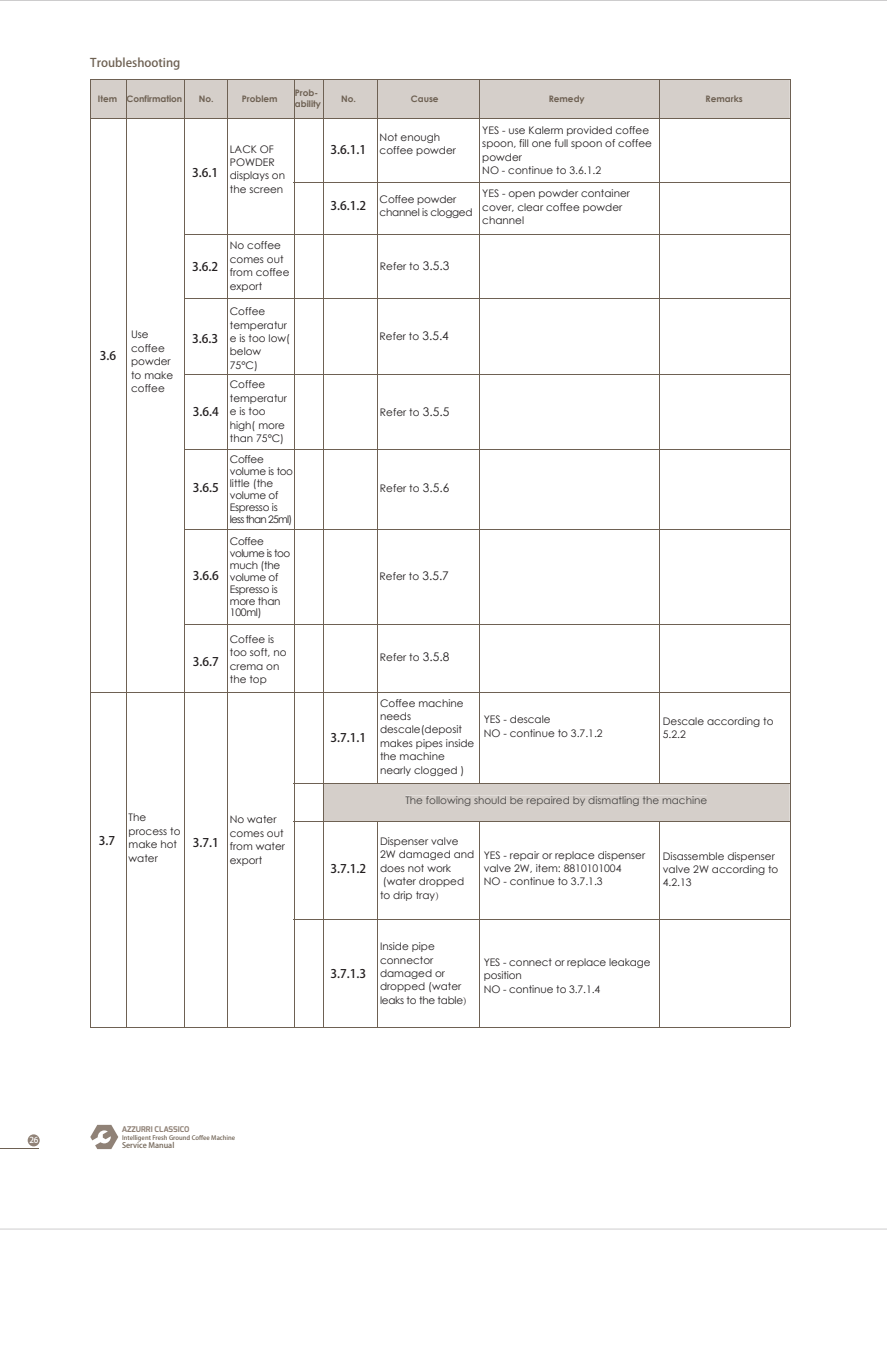
<style>
.page{position:relative;width:887px;height:1353px;background:#fff}
.page>*{position:absolute;margin:0;border:0;box-sizing:border-box;transform-origin:0 0}
.t1{font:11.9px "FZLTHJW GB1 0 GBK EUC H";color:#231f20}
.t2{font:11.9px "FZLTHJW GB1 0 GBK EUC H";color:#6e6153}
.t3{font:10.5px/13.5px "Century Gothic";color:#231f20}
.t4{font:10.5px/11.9px "Century Gothic";letter-spacing:-.025em;color:#231f20}
.t5{font:10.5px "Century Gothic";color:#454342}
.t6{font:700 8.92px/10.7px "Century Gothic";color:#6e6153}
.t7{font:8.92px "FZLTHJW GB1 0 GBK EUC H";color:#6e6153}
.t8{font:8.22px "FZLTHJW GB1 0 GBK EUC H";color:#fff}
.t9{font:700 7.88px "Exo";color:#908277}
.t10{font:7.52px "FZLTHJW GB1 0 GBK EUC H";color:#6e6153}
.t11{font:6.12px "FZLTHJW GB1 0 GBK EUC H";color:#6e6153}
.s1{font-size:11.9px}
.s2{font-family:"Adobe Song Std Light GBK EUC H"}
</style>
<div class="page">
<div style="left:28px;top:1134px;width:12px;height:12px;background:#908277;border-radius:50%"></div>
<hr style="left:0;top:1148px;width:39px;height:1px;background:#6e6153">
<hr style="left:0;top:0;width:887px;height:1px;background:#231f20">
<hr style="left:0;top:1228px;width:887px;height:1px;background:#231f20">
<div style="left:91px;top:80px;width:698px;height:38px;background:#d5cfca"></div>
<hr style="left:90px;top:79px;width:700px;height:1px;background:#6e6153">
<hr style="left:90px;top:118px;width:700px;height:1px;background:#6e6153">
<hr style="left:90px;top:80px;width:1px;height:947px;background:#6e6153">
<hr style="left:126px;top:80px;width:1px;height:552px;background:#6e6153">
<hr style="left:184px;top:80px;width:1px;height:552px;background:#6e6153">
<hr style="left:227px;top:80px;width:1px;height:552px;background:#6e6153">
<hr style="left:294px;top:80px;width:1px;height:552px;background:#6e6153">
<hr style="left:323px;top:80px;width:1px;height:552px;background:#6e6153">
<hr style="left:377px;top:80px;width:1px;height:552px;background:#6e6153">
<hr style="left:479px;top:80px;width:1px;height:552px;background:#6e6153">
<hr style="left:659px;top:80px;width:1px;height:552px;background:#6e6153">
<hr style="left:789px;top:80px;width:1px;height:947px;background:#6e6153">
<hr style="left:294px;top:182px;width:496px;height:1px;background:#6e6153">
<hr style="left:184px;top:234px;width:606px;height:1px;background:#6e6153">
<hr style="left:184px;top:298px;width:606px;height:1px;background:#6e6153">
<hr style="left:185px;top:374px;width:605px;height:1px;background:#6e6153">
<hr style="left:184px;top:449px;width:606px;height:1px;background:#6e6153">
<hr style="left:185px;top:529px;width:605px;height:1px;background:#6e6153">
<hr style="left:90px;top:691px;width:700px;height:1px;background:#6e6153">
<hr style="left:90px;top:1027px;width:700px;height:1px;background:#6e6153">
<hr style="left:126px;top:632px;width:1px;height:395px;background:#6e6153">
<hr style="left:184px;top:631px;width:1px;height:395px;background:#6e6153">
<hr style="left:227px;top:631px;width:1px;height:395px;background:#6e6153">
<hr style="left:294px;top:632px;width:1px;height:395px;background:#6e6153">
<hr style="left:323px;top:632px;width:1px;height:395px;background:#6e6153">
<hr style="left:377px;top:632px;width:1px;height:151px;background:#6e6153">
<hr style="left:479px;top:632px;width:1px;height:151px;background:#6e6153">
<hr style="left:659px;top:632px;width:1px;height:151px;background:#6e6153">
<hr style="left:377px;top:821px;width:1px;height:206px;background:#6e6153">
<hr style="left:479px;top:821px;width:1px;height:206px;background:#6e6153">
<hr style="left:659px;top:821px;width:1px;height:206px;background:#6e6153">
<svg style="left:90px;top:1124px;width:28px;height:25px"></svg>
<hr style="left:185px;top:624px;width:605px;height:1px;background:#6e6153">
<div style="left:324px;top:784px;width:465px;height:36px;background:#d5cfca"></div>
<div style="left:405px;top:795px;width:301px;height:10px;background:#d5cfca"></div>
<hr style="left:293px;top:820px;width:497px;height:1px;background:#6e6153">
<hr style="left:293px;top:783px;width:497px;height:1px;background:#6e6153">
<hr style="left:293px;top:919px;width:497px;height:1px;background:#6e6153">
<p class="t8" style="left:29px;top:1135px;width:11px">26</p>
<p class="t2" style="left:90px;top:56px;width:92px">Troubleshooting</p>
<p class="t6" style="left:295px;top:87px;width:28px">Prob&shy;ability</p>
<p class="t6" style="left:98px;top:93px;width:86px">Item Confirmation</p>
<p class="t6" style="left:199px;top:93px;width:16px">No.</p>
<p class="t6" style="left:242px;top:93px;width:37px">Problem</p>
<p class="t6" style="left:341px;top:93px;width:16px">No.</p>
<p class="t6" style="left:411px;top:93px;width:29px">Cause</p>
<p class="t6" style="left:548px;top:93px;width:38px">Remedy</p>
<p class="t6" style="left:705px;top:93px;width:39px">Remarks</p>
<p class="t1" style="left:100px;top:349px;width:18px">3.6</p>
<p class="t3" style="left:131px;top:328px;width:44px">Use coffee powder to make coffee</p>
<p class="t1" style="left:192px;top:165px;width:27px">3.6.1</p>
<p class="t3" style="left:230px;top:142px;width:57px">LACK OF<br>POWDER displays on the screen</p>
<p class="t1" style="left:330px;top:143px;width:37px">3.6.1.1</p>
<p class="t1" style="left:330px;top:199px;width:37px">3.6.1.2</p>
<p class="t3" style="left:379px;top:130px;width:78px">Not enough coffee powder</p>
<p class="t3" style="left:482px;top:123px;width:171px">YES - use Kalerm provided coffee spoon, fill one full spoon of coffee powder<br>NO - continue to 3.6.1.2</p>
<p class="t3" style="left:482px;top:186px;width:149px">YES - open powder container cover, clear coffee powder channel</p>
<p class="t4" style="left:379px;top:192px;width:94px;line-height:13.5px">Coffee powder channel is clogged</p>
<p class="t3" style="left:230px;top:239px;width:61px">No coffee comes out from coffee export</p>
<p class="t3" style="left:230px;top:304px;width:62px">Coffee temperatur e is too low( below<br>75°C)</p>
<p class="t3" style="left:230px;top:378px;width:59px">Coffee temperatur e is too high( more than 75°C)</p>
<p class="t4" style="left:230px;top:453px;width:65px">Coffee volume is too little (the volume of<br>Espresso is less than 25ml)</p>
<p class="t4" style="left:230px;top:535px;width:62px">Coffee volume is too much (the volume of<br>Espresso is more than<br>100ml)</p>
<p class="t3" style="left:230px;top:632px;width:58px">Coffee is too soft, no crema on the top</p>
<p class="t1" style="left:192px;top:260px;width:27px">3.6.2</p>
<p class="t3" style="left:380px;top:259px;width:71px">Refer to <span class="s1">3.5.3</span></p>
<p class="t3" style="left:379px;top:329px;width:71px">Refer to <span class="s1">3.5.4</span></p>
<p class="t1" style="left:192px;top:332px;width:27px">3.6.3</p>
<p class="t1" style="left:193px;top:404px;width:27px">3.6.4</p>
<p class="t3" style="left:380px;top:405px;width:71px">Refer to <span class="s1">3.5.5</span></p>
<p class="t1" style="left:193px;top:481px;width:27px">3.6.5</p>
<p class="t3" style="left:380px;top:481px;width:71px">Refer to <span class="s1">3.5.6</span></p>
<p class="t1" style="left:193px;top:568px;width:27px">3.6.6</p>
<p class="t3" style="left:379px;top:569px;width:71px">Refer to <span class="s1">3.5.7</span></p>
<p class="t3" style="left:380px;top:651px;width:71px">Refer to <span class="s1">3.5.8</span></p>
<p class="t3" style="left:380px;top:696px;width:96px">Coffee machine needs descale(deposit makes pipes inside the machine nearly clogged )</p>
<p class="t1" style="left:193px;top:654px;width:27px">3.6.7</p>
<p class="t1" style="left:330px;top:731px;width:37px">3.7.1.1</p>
<p class="t3" style="left:484px;top:712px;width:120px">YES - descale<br>NO - continue to 3.7.1.2</p>
<p class="t3" style="left:663px;top:714px;width:112px">Descale according to<br>5.2.2</p>
<p class="t5" style="left:405px;top:793px;width:303px">The following should be repaired by dismatling the machine</p>
<p class="t3" style="left:129px;top:810px;width:53px">The process to make hot water</p>
<p class="t3" style="left:230px;top:812px;width:57px">No water comes out from water export</p>
<p class="t1" style="left:99px;top:833px;width:18px">3.7</p>
<p class="t1" style="left:193px;top:836px;width:27px">3.7.1</p>
<p class="t1" style="left:330px;top:861px;width:37px">3.7.1.2</p>
<p class="t3" style="left:380px;top:834px;width:96px">Dispenser valve<br>2W damaged and does not work (water dropped<br>to drip tray<span class="s2">)</span></p>
<p class="t3" style="left:484px;top:848px;width:163px">YES - repair or replace dispenser valve 2W, item: 8810101004<br>NO - continue to 3.7.1.3</p>
<p class="t3" style="left:663px;top:849px;width:117px">Disassemble dispenser valve 2W according to<br>4.2.13</p>
<p class="t1" style="left:330px;top:966px;width:37px">3.7.1.3</p>
<p class="t3" style="left:380px;top:939px;width:88px">Inside pipe connector damaged or dropped (water leaks to the table<span class="s2">)</span></p>
<p class="t3" style="left:484px;top:955px;width:168px">YES - connect or replace leakage position<br>NO - continue to 3.7.1.4</p>
<p class="t7" style="left:122px;top:1123px;width:39px">KLM1601</p>
<p class="t9" style="left:122px;top:1124px;width:69px">AZZURRI CLASSICO</p>
<p class="t11" style="left:122px;top:1133px;width:115px">Intelligent Fresh Ground Coffee Machine</p>
<p class="t10" style="left:122px;top:1141px;width:54px">Service Manual</p>
</div>
